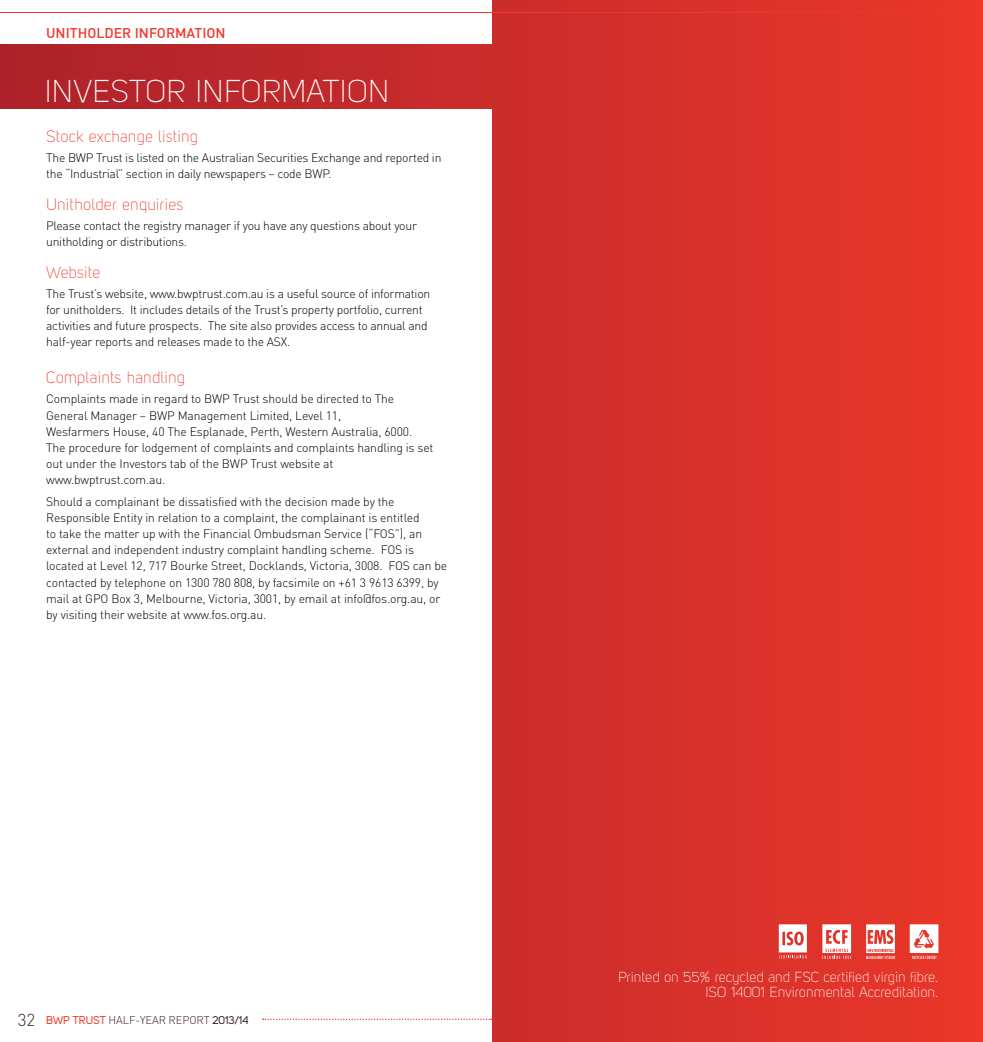
<style>
.page{position:relative;width:983px;height:1042px;background:#fff}
.page>*{position:absolute;margin:0;border:0;box-sizing:border-box;transform-origin:0 0}
.Page_Headers{font:31.32px "Uni Sans Light";color:#fff}
.t1{font:300 17.15px "DIN";color:#38202a}
.Sub_Page_Headers{font:16.28px "Uni Sans Light";letter-spacing:.01em;color:#ef3829}
.t2{font:14.35px/15.6px "Uni Sans Light";color:#fff;text-align:right}
.Page_Headers-2{font:500 14px "DIN";color:#ef3829}
.Body_copy_9_12_copy{font:300 12.08px/16.3px "DIN";letter-spacing:-.01em;color:#000}
.t3{font:300 11.2px "DIN";letter-spacing:-.01em;color:#38202a}
.s1{font-family:"Uni Sans Regular";font-weight:400;color:#ef3829}
.s2{font-family:"Uni Sans Regular";font-weight:400}
</style>
<div class="page">
<svg style="left:491px;top:0;width:491px;height:1042px;background:#da322a"></svg>
<hr style="left:0;top:12px;width:982px;height:1px;background:#ef3829">
<div style="left:0;top:44px;width:982px;height:64px;background:linear-gradient(to right,#ad222b,#ea372a)"></div>
<svg style="left:263px;top:1018px;width:463px;height:2px"></svg>
<svg style="left:778px;top:924px;width:28px;height:34px"></svg>
<svg style="left:822px;top:924px;width:28px;height:35px"></svg>
<svg style="left:865px;top:924px;width:29px;height:35px"></svg>
<svg style="left:909px;top:924px;width:29px;height:35px"></svg>
<p class="Page_Headers-2" style="left:46px;top:24px;width:181px">UNITHOLDER INFORMATION</p>
<p class="Page_Headers" style="left:45px;top:73px;width:346px">INVESTOR INFORMATION</p>
<p class="Sub_Page_Headers" style="left:46px;top:127px;width:153px">Stock exchange listing</p>
<p class="Body_copy_9_12_copy" style="left:46px;top:149px;width:397px">The BWP Trust is listed on the Australian Securities Exchange and reported in the “Industrial” section in daily newspapers – code BWP.</p>
<p class="Sub_Page_Headers" style="left:46px;top:195px;width:139px">Unitholder enquiries</p>
<p class="Body_copy_9_12_copy" style="left:46px;top:217px;width:372px">Please contact the registry manager if you have any questions about your unitholding or distributions.</p>
<p class="Sub_Page_Headers" style="left:46px;top:263px;width:56px">Website</p>
<p class="Body_copy_9_12_copy" style="left:46px;top:285px;width:385px">The Trust’s website, www.bwptrust.com.au is a useful source of information for unitholders. It includes details of the Trust’s property portfolio, current activities and future prospects. The site also provides access to annual and half-year reports and releases made to the ASX.</p>
<p class="Sub_Page_Headers" style="left:46px;top:368px;width:140px">Complaints handling</p>
<p class="Body_copy_9_12_copy" style="left:46px;top:391px;width:389px">Complaints made in regard to BWP Trust should be directed to The General Manager – BWP Management Limited, Level 11,<br>Wesfarmers House, 40 The Esplanade, Perth, Western Australia, 6000.<br>The procedure for lodgement of complaints and complaints handling is set out under the Investors tab of the BWP Trust website at www.bwptrust.com.au.</p>
<p class="Body_copy_9_12_copy" style="left:46px;top:493px;width:402px">Should a complainant be dissatisfied with the decision made by the Responsible Entity in relation to a complaint, the complainant is entitled<br>to take the matter up with the Financial Ombudsman Service (“FOS”), an external and independent industry complaint handling scheme. FOS is located at Level 12, 717 Bourke Street, Docklands, Victoria, 3008. FOS can be contacted by telephone on 1300 780 808, by facsimile on +61 3 9613 6399, by mail at GPO Box 3, Melbourne, Victoria, 3001, by email at info@fos.org.au, or by visiting their website at www.fos.org.au.</p>
<h2 class="t1" style="left:18px;top:1009px;width:19px">32</h2>
<p class="t3" style="left:46px;top:1013px;width:204px"><span class="s1">BWP TRUST</span> HALF-YEAR REPORT <span class="s2">2013/14</span></p>
<p class="t2" style="left:618px;top:969px;width:322px">Printed on 55% recycled and FSC certified virgin fibre.<br>ISO 14001 Environmental Accreditation.</p>
</div>
